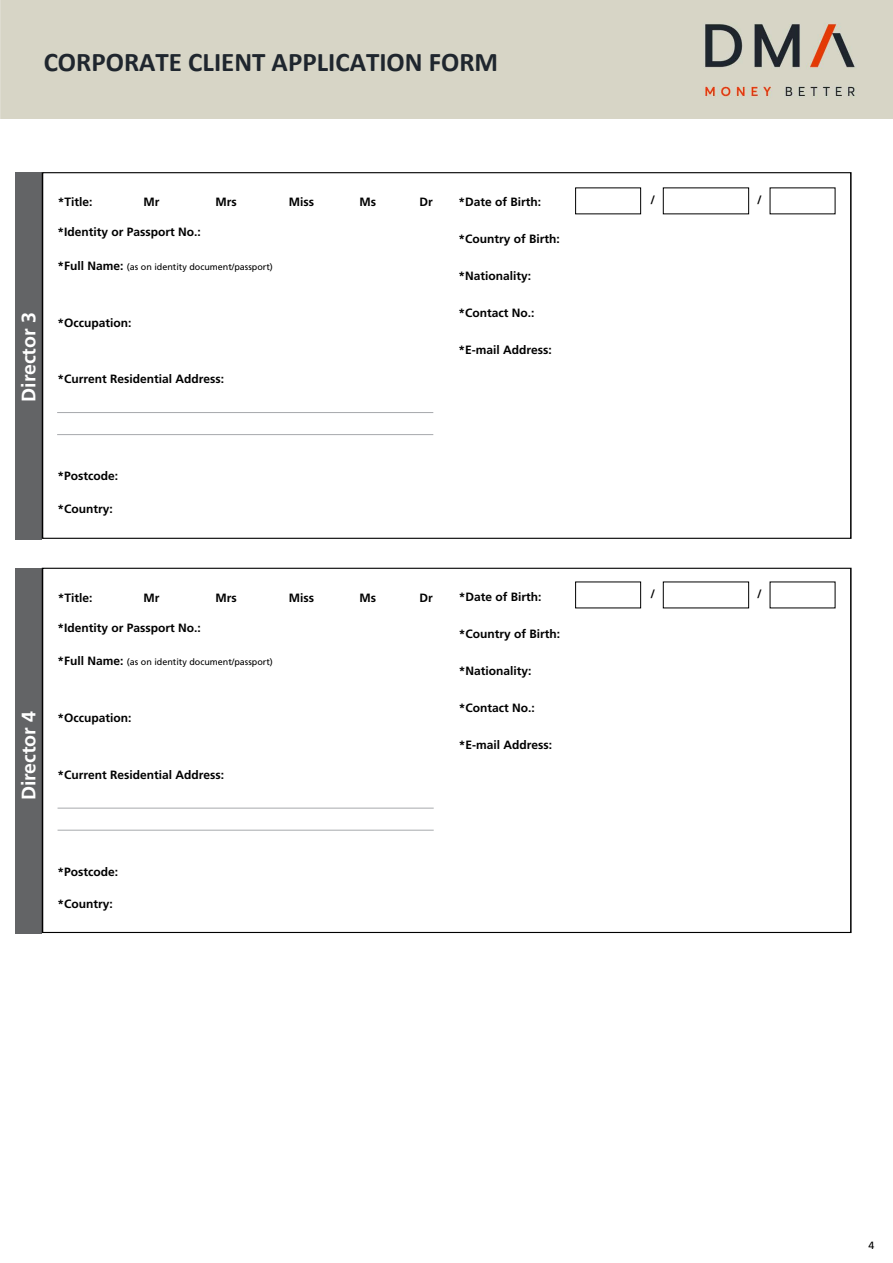
<style>
.page{position:relative;width:893px;height:1263px;background:#fff}
.page>*{position:absolute;margin:0;border:0;box-sizing:border-box;transform-origin:0 0}
.t1{font:700 27px "Calibri";color:#1f262e}
.t2{font:700 19.5px "Frutiger LT";color:#fff}
.t3{font:700 12px "Frutiger LT";color:#000}
.t4{font:700 12px "Frutiger LT Std";color:#000}
.t5{font:10.5px "Frutiger LT";color:#000}
.t6{font:9px "Frutiger LT";color:#000}
.s1{font-weight:700;font-size:12px}
.s2{font-family:"Frutiger LT"}
</style>
<div class="page">
<hr style="left:58px;top:808px;width:376px;height:1px;background:#a7a9ac">
<hr style="left:58px;top:830px;width:376px;height:1px;background:#a7a9ac">
<hr style="left:57px;top:412px;width:376px;height:1px;background:#a7a9ac">
<hr style="left:57px;top:434px;width:376px;height:1px;background:#a7a9ac">
<div style="left:15px;top:172px;width:27px;height:367px;background:#636466"></div>
<div style="left:15px;top:568px;width:27px;height:365px;background:#636466"></div>
<div style="left:0;top:0;width:892px;height:119px;background:#d7d5c6"></div>
<h1 class="t1" style="left:44px;top:43px;width:456px">CORPORATE CLIENT APPLICATION FORM</h1>
<h2 class="t2" style="left:17px;top:402px;width:91px;rotate:-90deg">Director 3</h2>
<p class="t3" style="left:58px;top:195px;width:36px">*Title:</p>
<p class="t3" style="left:143px;top:195px;width:17px">Mr</p>
<p class="t3" style="left:215px;top:195px;width:23px">Mrs</p>
<p class="t3" style="left:289px;top:195px;width:27px">Miss</p>
<p class="t3" style="left:359px;top:195px;width:18px">Ms</p>
<p class="t3" style="left:419px;top:195px;width:15px">Dr</p>
<p class="t3" style="left:58px;top:225px;width:145px">*Identity or Passport No.:</p>
<p class="t6" style="left:58px;top:261px;width:217px"><span class="s1">*Full Name:</span> (as on identity document/passport)</p>
<p class="t3" style="left:58px;top:315px;width:76px">*Occupation:</p>
<p class="t3" style="left:58px;top:372px;width:168px">*Current Residential Address:</p>
<p class="t3" style="left:459px;top:195px;width:84px">*Date of Birth:</p>
<p class="t3" style="left:459px;top:232px;width:103px">*Country of Birth:</p>
<p class="t3" style="left:459px;top:268px;width:74px">*Nationality:</p>
<p class="t4" style="left:459px;top:305px;width:78px"><span class="s2">*</span>Contact No.:</p>
<p class="t3" style="left:459px;top:342px;width:95px">*E-mail Address:</p>
<p class="t3" style="left:58px;top:469px;width:62px">*Postcode:</p>
<p class="t3" style="left:58px;top:502px;width:57px">*Country:</p>
<h2 class="t2" style="left:17px;top:800px;width:91px;rotate:-90deg">Director 4</h2>
<p class="t3" style="left:58px;top:591px;width:36px">*Title:</p>
<p class="t3" style="left:143px;top:591px;width:17px">Mr</p>
<p class="t3" style="left:215px;top:591px;width:23px">Mrs</p>
<p class="t3" style="left:289px;top:591px;width:27px">Miss</p>
<p class="t3" style="left:359px;top:591px;width:18px">Ms</p>
<p class="t3" style="left:419px;top:591px;width:15px">Dr</p>
<p class="t3" style="left:58px;top:620px;width:145px">*Identity or Passport No.:</p>
<p class="t6" style="left:58px;top:657px;width:217px"><span class="s1">*Full Name:</span> (as on identity document/passport)</p>
<p class="t3" style="left:58px;top:711px;width:76px">*Occupation:</p>
<p class="t3" style="left:58px;top:767px;width:168px">*Current Residential Address:</p>
<p class="t3" style="left:58px;top:864px;width:62px">*Postcode:</p>
<p class="t3" style="left:58px;top:897px;width:57px">*Country:</p>
<p class="t3" style="left:459px;top:590px;width:84px">*Date of Birth:</p>
<p class="t3" style="left:459px;top:627px;width:103px">*Country of Birth:</p>
<p class="t3" style="left:459px;top:663px;width:74px">*Nationality:</p>
<p class="t4" style="left:459px;top:700px;width:78px"><span class="s2">*</span>Contact No.:</p>
<p class="t3" style="left:459px;top:737px;width:95px">*E-mail Address:</p>
<p class="t3" style="left:650px;top:193px;width:6px">/</p>
<p class="t3" style="left:757px;top:193px;width:6px">/</p>
<p class="t3" style="left:650px;top:587px;width:6px">/</p>
<p class="t3" style="left:757px;top:587px;width:6px">/</p>
<p class="t5" style="left:868px;top:1239px;width:7px">4</p>
</div>
